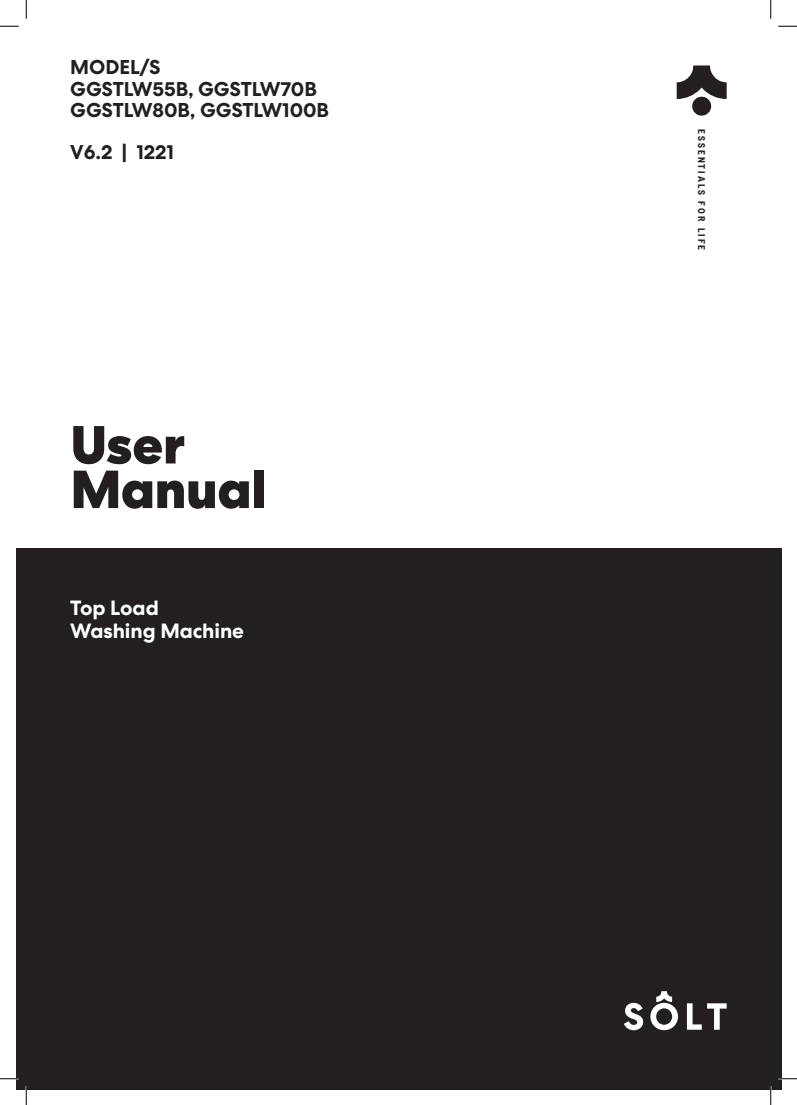
<style>
.page{position:relative;width:797px;height:1105px;background:#fff}
.page>*{position:absolute;margin:0;border:0;box-sizing:border-box;transform-origin:0 0}
.t1{font:800 53.5px/44.5px "Centra No 2";letter-spacing:-.015em;color:#231f20}
.t2{font:700 20.62px/22.5px "Centra No 2";letter-spacing:-.005em;color:#fff}
.t3{font:700 20px/21.2px "Centra No 2";letter-spacing:-.005em;color:#231f20}
.t4{font:700 9.75px "Transcript";letter-spacing:.205em;color:#231f20}
</style>
<div class="page">
<div style="left:16px;top:548px;width:765px;height:541px;background:#231f20"></div>
<div style="left:692px;top:97px;width:19px;height:19px;background:#231f20;border-radius:50%"></div>
<svg style="left:676px;top:66px;width:50px;height:33px"></svg>
<svg style="left:624px;top:1003px;width:19px;height:27px"></svg>
<svg style="left:687px;top:1003px;width:14px;height:27px"></svg>
<svg style="left:707px;top:1003px;width:19px;height:27px"></svg>
<svg style="left:650px;top:991px;width:28px;height:39px"></svg>
<svg style="left:0;top:25px;width:19px;height:2px"></svg>
<svg style="left:778px;top:25px;width:19px;height:2px"></svg>
<svg style="left:0;top:1078px;width:19px;height:1px"></svg>
<svg style="left:778px;top:1078px;width:19px;height:1px"></svg>
<svg style="left:25px;top:0;width:2px;height:19px"></svg>
<svg style="left:25px;top:1086px;width:2px;height:19px"></svg>
<svg style="left:770px;top:0;width:1px;height:19px"></svg>
<svg style="left:770px;top:1086px;width:1px;height:19px"></svg>
<p class="t3" style="left:70px;top:57px;width:260px">MODEL/S<br>GGSTLW55B, GGSTLW70B<br>GGSTLW80B, GGSTLW100B</p>
<p class="t3" style="left:70px;top:142px;width:105px">V6.2 | 1221</p>
<h1 class="t1" style="left:70px;top:424px;width:198px">User<br>Manual</h1>
<p class="t2" style="left:70px;top:597px;width:175px">Top Load<br>Washing Machine</p>
<p class="t4" style="left:707px;top:129px;width:123px;rotate:90deg">ESSENTIALS FOR LIFE</p>
</div>
